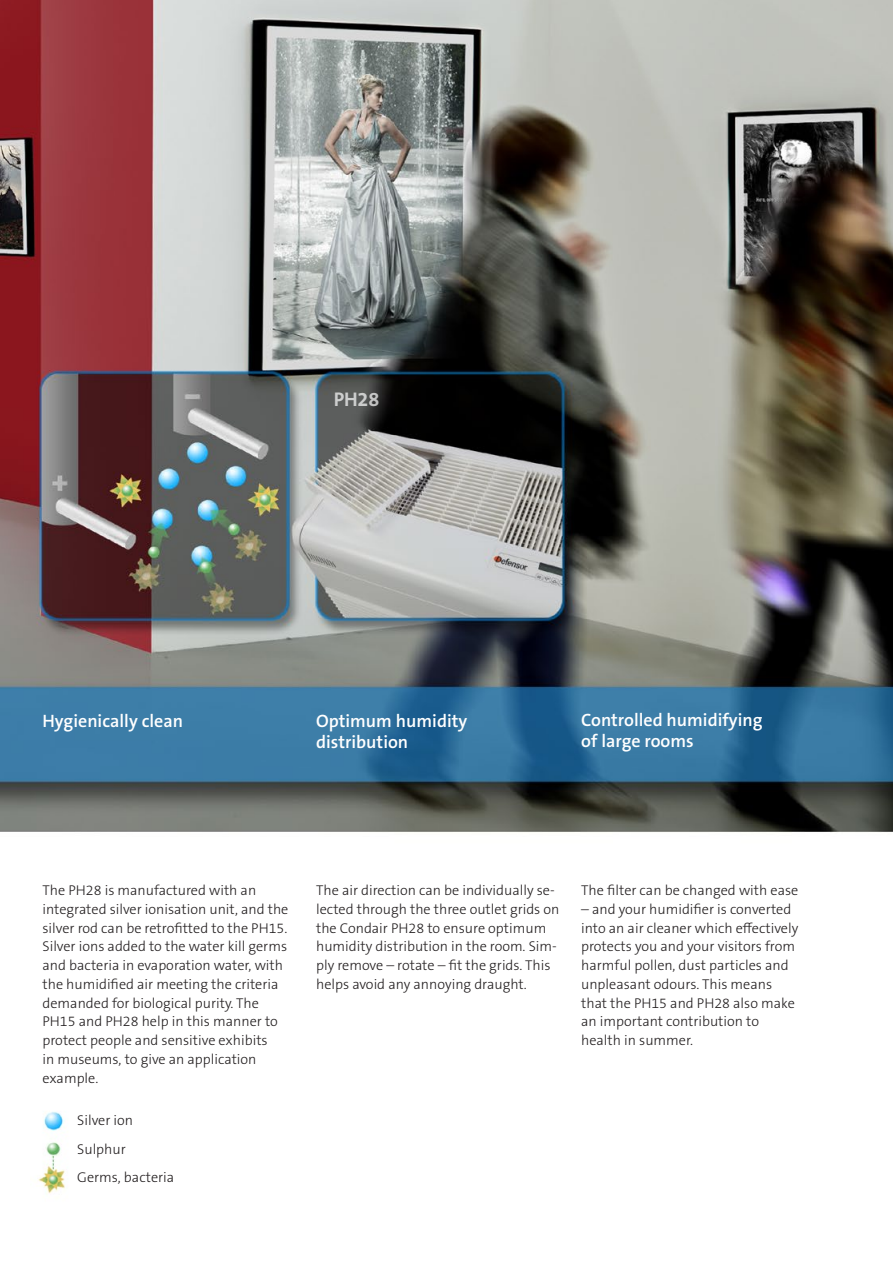
<style>
.page{position:relative;width:893px;height:1263px;background:#fff}
.page>*{position:absolute;margin:0;border:0;box-sizing:border-box;transform-origin:0 0}
.t1{font:700 19.8px "The Sans B W7";color:#fff}
.t2{font:600 18px/21px "The Sans B W6";color:#fff}
.t3{font:300 14.25px/18.8px "The Sans B W3";color:#231f20}
</style>
<div class="page">
<img style="left:0;top:0;width:893px;height:832px">
<img style="left:38px;top:1111px;width:27px;height:83px">
<h1 class="t1" style="left:333px;top:386px;width:48px">PH28</h1>
<p class="t2" style="left:43px;top:711px;width:142px">Hygienically clean</p>
<p class="t2" style="left:316px;top:711px;width:153px">Optimum humidity distribution</p>
<p class="t2" style="left:581px;top:710px;width:183px">Controlled humidifying of large rooms</p>
<p class="t3" style="left:43px;top:881px;width:247px">The PH28 is manufactured with an integrated silver ionisation unit, and the silver rod can be retrofitted to the PH15.<br>Silver ions added to the water kill germs and bacteria in evaporation water, with the humidified air meeting the criteria demanded for biological purity. The PH15 and PH28 help in this manner to protect people and sensitive exhibits<br>in museums, to give an application example.</p>
<p class="t3" style="left:77px;top:1106px;width:99px;line-height:28.5px">Silver ion<br>Sulphur<br>Germs, bacteria</p>
<p class="t3" style="left:316px;top:881px;width:245px">The air direction can be individually se&shy;lected through the three outlet grids on the Condair PH28 to ensure optimum humidity distribution in the room. Sim&shy;ply remove – rotate – fit the grids. This helps avoid any annoying draught.</p>
<p class="t3" style="left:581px;top:881px;width:219px">The filter can be changed with ease</p>
<p class="t3" style="left:581px;top:900px;width:219px">– and your humidifier is converted into an air cleaner which effectively protects you and your visitors from harmful pollen, dust particles and unpleasant odours. This means that the PH15 and PH28 also make an important contribution to health in summer.</p>
</div>
